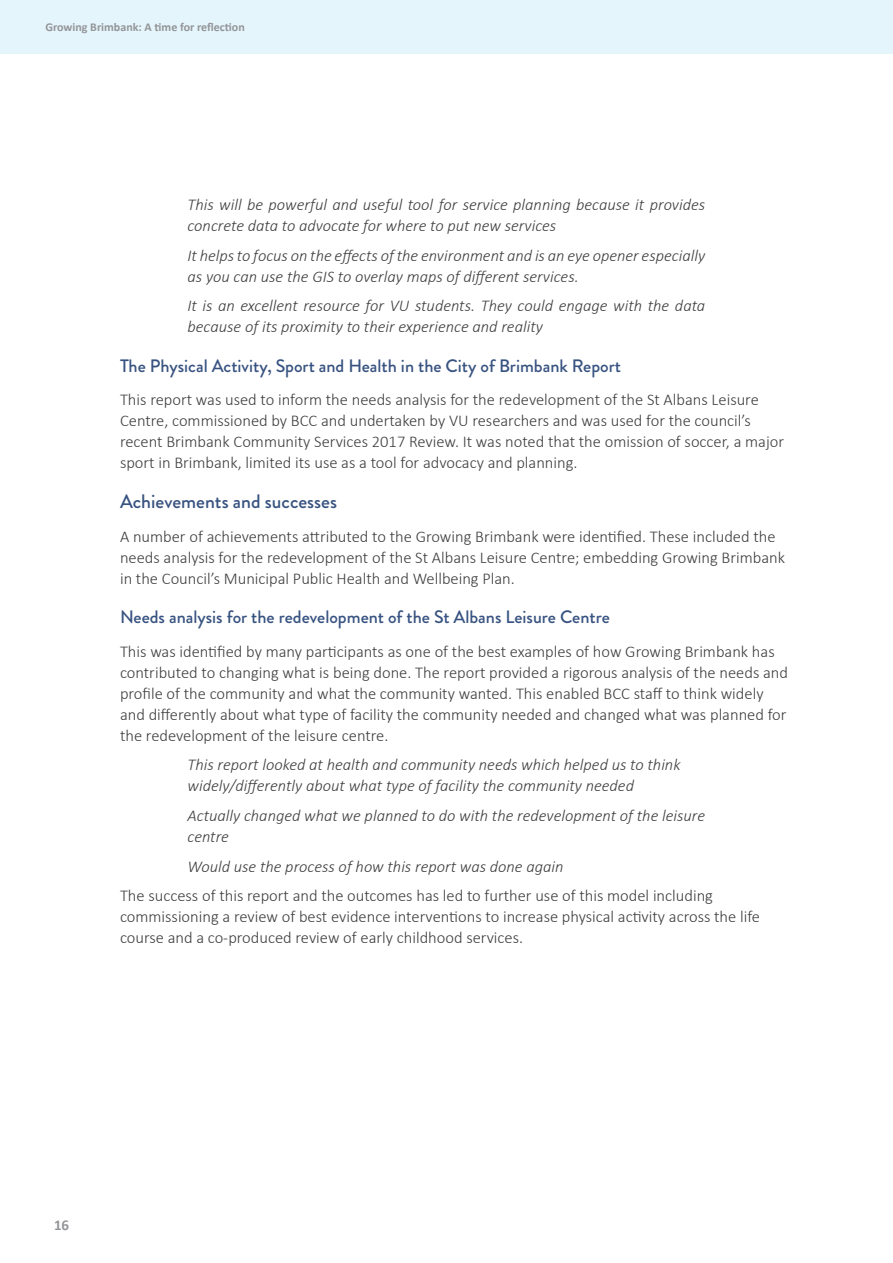
<style>
.page{position:relative;width:893px;height:1263px;background:#fff}
.page>*{position:absolute;margin:0;border:0;box-sizing:border-box;transform-origin:0 0}
.Headings_2{font:500 19.5px "Brandon Grotesque";color:#385381}
.Headings_3{font:500 18px "Brandon Grotesque";color:#385381}
.Body{font:300 16.5px/21px "Calibri";color:#3e3e3f}
.Quotes{font:italic 300 16.5px/21px "Calibri";color:#3e3e3f}
.t1{font:700 15px "Calibri";color:#939598}
.t2{font:700 12px "Calibri";color:#939598}
</style>
<div class="page">
<div style="left:0;top:0;width:893px;height:54px;background:#e5f5fc"></div>
<p class="t2" style="left:45px;top:20px;width:201px">Growing Brimbank: A time for reflection</p>
<p class="Quotes" style="left:188px;top:194px;width:519px">This will be powerful and useful tool for service planning because it provides concrete data to advocate for where to put new services</p>
<p class="Quotes" style="left:188px;top:244px;width:519px">It helps to focus on the effects of the environment and is an eye opener especially as you can use the GIS to overlay maps of different services.</p>
<p class="Quotes" style="left:188px;top:295px;width:519px">It is an excellent resource for VU students. They could engage with the data because of its proximity to their experience and reality</p>
<p class="Headings_3" style="left:120px;top:353px;width:502px">The Physical Activity, Sport and Health in the City of Brimbank Report</p>
<p class="Body" style="left:120px;top:389px;width:666px">This report was used to inform the needs analysis for the redevelopment of the St Albans Leisure Centre, commissioned by BCC and undertaken by VU researchers and was used for the council’s recent Brimbank Community Services 2017 Review. It was noted that the omission of soccer, a major sport in Brimbank, limited its use as a tool for advocacy and planning.</p>
<p class="Headings_2" style="left:120px;top:488px;width:218px">Achievements and successes</p>
<p class="Body" style="left:120px;top:525px;width:666px">A number of achievements attributed to the Growing Brimbank were identified. These included the needs analysis for the redevelopment of the St Albans Leisure Centre; embedding Growing Brimbank in the Council’s Municipal Public Health and Wellbeing Plan.</p>
<p class="Headings_3" style="left:120px;top:605px;width:491px">Needs analysis for the redevelopment of the St Albans Leisure Centre</p>
<p class="Body" style="left:120px;top:640px;width:669px">This was identified by many participants as one of the best examples of how Growing Brimbank has contributed to changing what is being done. The report provided a rigorous analysis of the needs and profile of the community and what the community wanted. This enabled BCC staff to think widely and differently about what type of facility the community needed and changed what was planned for the redevelopment of the leisure centre.</p>
<p class="Quotes" style="left:188px;top:754px;width:495px">This report looked at health and community needs which helped us to think widely/differently about what type of facility the community needed</p>
<p class="Quotes" style="left:188px;top:805px;width:519px">Actually changed what we planned to do with the redevelopment of the leisure centre</p>
<p class="Quotes" style="left:188px;top:855px;width:378px">Would use the process of how this report was done again</p>
<p class="Body" style="left:120px;top:884px;width:641px">The success of this report and the outcomes has led to further use of this model including commissioning a review of best evidence interventions to increase physical activity across the life course and a co-produced review of early childhood services.</p>
<p class="t1" style="left:54px;top:1215px;width:17px">16</p>
</div>
